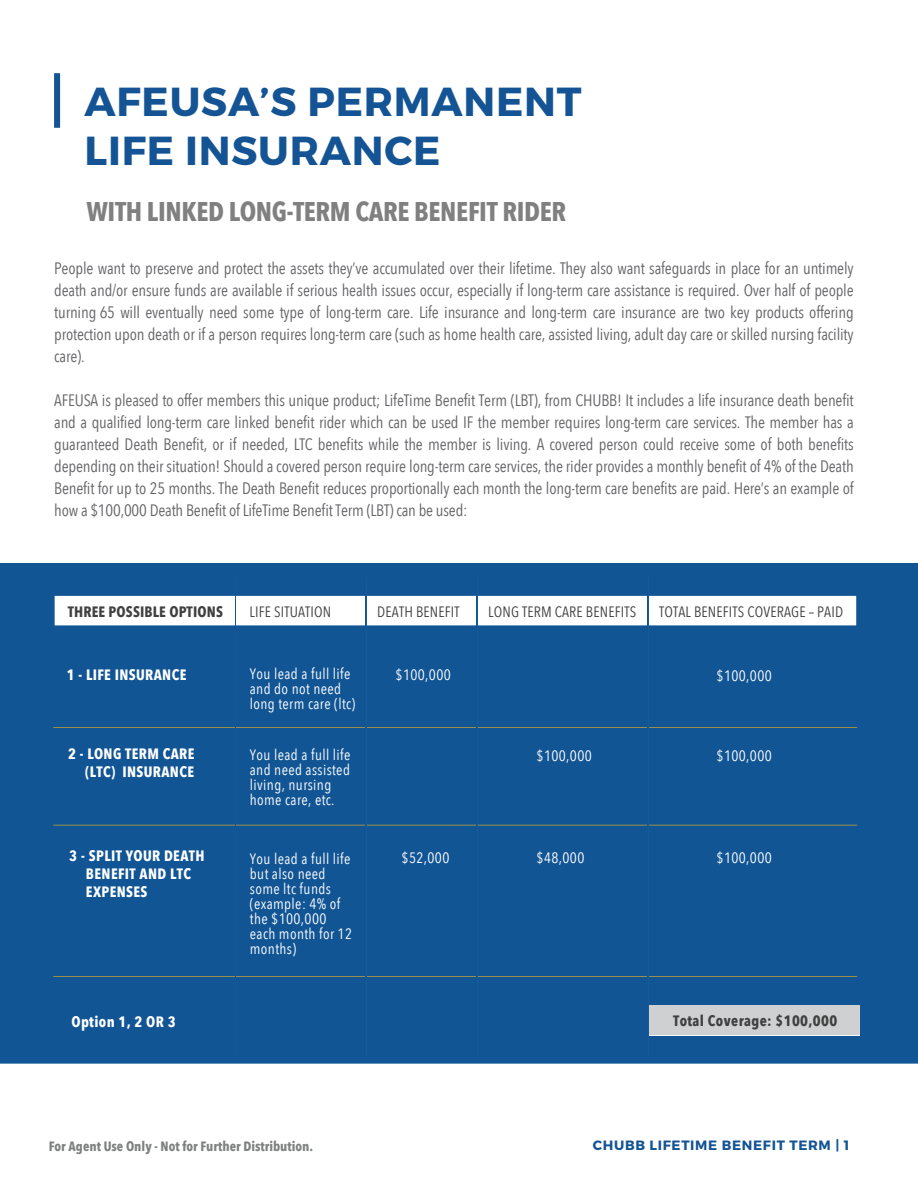
<style>
.page{position:relative;width:918px;height:1188px;background:#fff}
.page>*{position:absolute;margin:0;border:0;box-sizing:border-box;transform-origin:0 0}
.t1{font:40.5px/48.6px "Trueno Bd";letter-spacing:.02em;color:#145494}
.t2{font:700 27px "Avenir Next Condensed";letter-spacing:-.015em;color:#808080}
.t3{font:16.5px/22px "Avenir Next Condensed";letter-spacing:-.01em;color:#636366;text-align:justify}
.t4{font:15px/15px "Avenir Next Condensed";letter-spacing:.025em;color:#fff}
.t5{font:700 15px/18px "Avenir Next Condensed";letter-spacing:.025em;color:#fff;text-align:right}
.t6{font:15px "Avenir Next Condensed";letter-spacing:.01em;color:#404040}
.t7{font:700 15px "Avenir Next Condensed";letter-spacing:.01em;color:#404040}
.t8{font:700 13.5px "Avenir Next Condensed";color:#7f8181}
.t9{font:13.5px "Trueno Bd";letter-spacing:.05em;color:#145494}
</style>
<div class="page">
<div style="left:0;top:563px;width:918px;height:501px;background:#125595"></div>
<div style="left:649px;top:1006px;width:210px;height:30px;background:#cfd0d1"></div>
<div style="left:54px;top:73px;width:6px;height:55px;background:#145494"></div>
<svg style="left:55px;top:596px;width:801px;height:29px"></svg>
<hr style="left:53px;top:727px;width:804px;height:1px;background:#dbac27">
<hr style="left:53px;top:825px;width:804px;height:1px;background:#dbac27">
<hr style="left:53px;top:976px;width:804px;height:1px;background:#dbac27">
<img style="left:235px;top:577px;width:1px;height:478px">
<img style="left:366px;top:577px;width:1px;height:478px">
<img style="left:477px;top:577px;width:1px;height:478px">
<img style="left:648px;top:577px;width:1px;height:478px">
<h1 class="t1" style="left:84px;top:78px;width:499px">AFEUSA’S PERMANENT<br>LIFE INSURANCE</h1>
<h2 class="t2" style="left:86px;top:195px;width:481px">WITH LINKED LONG-TERM CARE BENEFIT RIDER</h2>
<p class="t3" style="left:54px;top:256px;width:801px">People want to preserve and protect the assets they’ve accumulated over their lifetime. They also want safeguards in place for an untimely death and/or ensure funds are available if serious health issues occur, especially if long-term care assistance is required. Over half of people turning 65 will eventually need some type of long-term care. Life insurance and long-term care insurance are two key products offering protection upon death or if a person requires long-term care (such as home health care, assisted living, adult day care or skilled nursing facility care).</p>
<p class="t3" style="left:54px;top:388px;width:801px">AFEUSA is pleased to offer members this unique product; LifeTime Benefit Term (LBT), from CHUBB! It includes a life insurance death benefit and a qualified long-term care linked benefit rider which can be used IF the member requires long-term care services. The member has a guaranteed Death Benefit, or if needed, LTC benefits while the member is living. A covered person could receive some of both benefits depending on their situation! Should a covered person require long-term care services, the rider provides a monthly benefit of 4% of the Death Benefit for up to 25 months. The Death Benefit reduces proportionally each month the long-term care benefits are paid. Here’s an example of how a $100,000 Death Benefit of LifeTime Benefit Term (LBT) can be used:</p>
<p class="t7" style="left:68px;top:603px;width:157px">THREE POSSIBLE OPTIONS</p>
<p class="t6" style="left:250px;top:599px;width:83px">LIFE SITUATION</p>
<p class="t6" style="left:377px;top:599px;width:84px">DEATH BENEFIT</p>
<p class="t6" style="left:488px;top:599px;width:150px">LONG TERM CARE BENEFITS</p>
<p class="t6" style="left:659px;top:599px;width:185px">TOTAL BENEFITS COVERAGE – PAID</p>
<p class="t5" style="left:67px;top:666px;width:121px">1 - LIFE INSURANCE</p>
<p class="t4" style="left:250px;top:666px;width:107px">You lead a full life and do not need long term care (ltc)</p>
<p class="t4" style="left:396px;top:666px;width:57px">$100,000</p>
<p class="t4" style="left:717px;top:668px;width:57px">$100,000</p>
<p class="t5" style="left:68px;top:745px;width:128px">2 - LONG TERM CARE (LTC) INSURANCE</p>
<p class="t4" style="left:250px;top:747px;width:102px">You lead a full life and need assisted living, nursing home care, etc.</p>
<p class="t4" style="left:537px;top:747px;width:57px">$100,000</p>
<p class="t4" style="left:717px;top:747px;width:57px">$100,000</p>
<p class="t5" style="left:86px;top:847px;width:120px;text-align:left;text-indent:-17px">3 - SPLIT YOUR DEATH<br>BENEFIT AND LTC<br>EXPENSES</p>
<p class="t4" style="left:250px;top:850px;width:104px">You lead a full life but also need some ltc funds (example: 4% of the $100,000 each month for 12 months)</p>
<p class="t4" style="left:402px;top:849px;width:49px">$52,000</p>
<p class="t4" style="left:537px;top:849px;width:49px">$48,000</p>
<p class="t4" style="left:717px;top:849px;width:57px">$100,000</p>
<p class="t5" style="left:71px;top:1012px;width:106px">Option 1, 2 OR 3</p>
<p class="t7" style="left:673px;top:1012px;width:166px">Total Coverage: $100,000</p>
<p class="t8" style="left:49px;top:1138px;width:266px">For Agent Use Only - Not for Further Distribution.</p>
<p class="t9" style="left:593px;top:1138px;width:258px">CHUBB LIFETIME BENEFIT TERM | 1</p>
</div>
